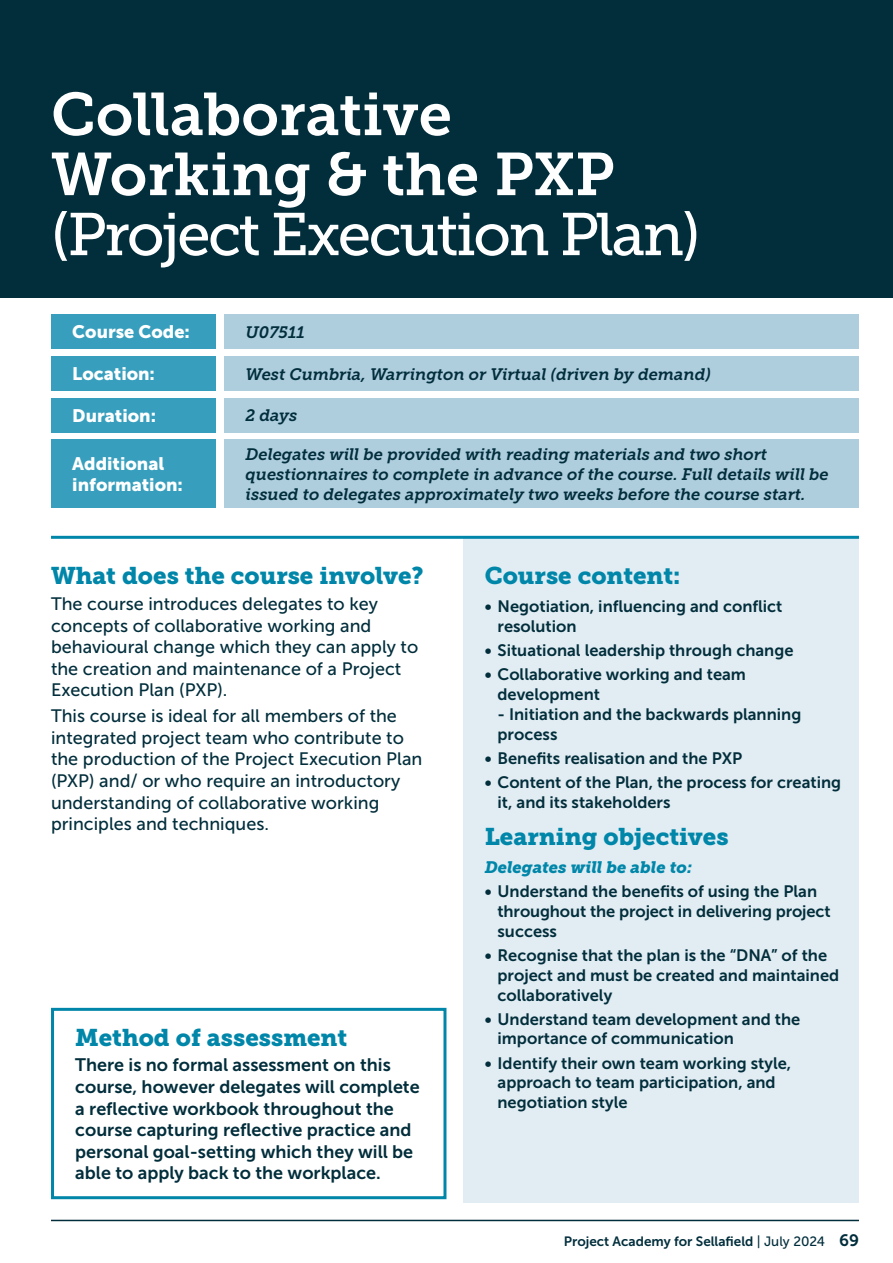
<style>
.page{position:relative;width:893px;height:1263px;background:#fff}
.page>*{position:absolute;margin:0;border:0;box-sizing:border-box;transform-origin:0 0}
.t1{font:60px/60px "Museo Slab 700";color:#fff}
.t2{font:24px "Museo Slab 900";color:#0086a9}
.t3{font:18px/21.6px "Museo Sans 500";color:#022e3c}
.t4{font:18px/21.6px "Museo Sans 700";color:#022e3c}
.t5{font:18px/21.6px "Museo Sans 900";color:#fff}
.t6{font:16.5px/19.8px "Museo Sans 700";color:#022e3c}
.t7{font:italic 16.5px/19.8px "Museo Slab 700";color:#022e3c}
.t8{font:italic 16.5px "Museo Slab 900";color:#0086a9}
.t9{font:13.5px "Museo Sans 700";color:#022e3c}
.s1{font-family:"Museo Slab 500"}
.s2{font-family:"Museo Sans 500"}
.s3{font-size:16.5px}
</style>
<div class="page">
<div style="left:0;top:0;width:893px;height:298px;background:#022e3c"></div>
<div style="left:51px;top:356px;width:165px;height:34px;background:#379fbd"></div>
<div style="left:224px;top:356px;width:635px;height:34px;background:#aecede"></div>
<div style="left:51px;top:315px;width:165px;height:34px;background:#379fbd"></div>
<div style="left:224px;top:315px;width:635px;height:34px;background:#aecede"></div>
<div style="left:51px;top:398px;width:165px;height:34px;background:#379fbd"></div>
<div style="left:224px;top:398px;width:635px;height:34px;background:#aecede"></div>
<div style="left:463px;top:537px;width:396px;height:666px;background:#e2edf3"></div>
<hr style="left:51px;top:536px;width:808px;height:3px;background:#0086a9">
<div style="left:51px;top:440px;width:165px;height:68px;background:#379fbd"></div>
<div style="left:224px;top:440px;width:635px;height:68px;background:#aecede"></div>
<div style="left:51px;top:1008px;width:395px;height:191px;border:3px solid #0086a9"></div>
<hr style="left:51px;top:1220px;width:808px;height:1px;background:#022e3c">
<p class="t1" style="left:51px;top:85px;width:651px">Collaborative<br>Working &amp; the PXP <span class="s1">(Project Execution Plan)</span></p>
<p class="t5" style="left:72px;top:321px;width:119px">Course Code:</p>
<p class="t7" style="left:246px;top:322px;width:61px">U07511</p>
<p class="t5" style="left:72px;top:363px;width:84px">Location:</p>
<p class="t7" style="left:246px;top:364px;width:467px">West Cumbria, Warrington or Virtual (driven by demand)</p>
<p class="t5" style="left:72px;top:405px;width:85px">Duration:</p>
<p class="t7" style="left:246px;top:406px;width:53px">2 days</p>
<p class="t5" style="left:72px;top:452px;width:112px">Additional information:</p>
<p class="t7" style="left:246px;top:445px;width:585px">Delegates will be provided with reading materials and two short questionnaires to complete in advance of the course. Full details will be issued to delegates approximately two weeks before the course start.</p>
<p class="t2" style="left:51px;top:562px;width:374px">What does the course involve?</p>
<p class="t3" style="left:51px;top:593px;width:369px">The course introduces delegates to key concepts of collaborative working and behavioural change which they can apply to the creation and maintenance of a Project Execution Plan (PXP).</p>
<p class="t3" style="left:51px;top:705px;width:373px">This course is ideal for all members of the integrated project team who contribute to the production of the Project Execution Plan (PXP) and/ or who require an introductory understanding of collaborative working principles and techniques.</p>
<p class="t2" style="left:75px;top:1023px;width:273px">Method of assessment</p>
<p class="t4" style="left:75px;top:1054px;width:346px">There is no formal assessment on this course, however delegates will complete a reflective workbook throughout the course capturing reflective practice and personal goal-setting which they will be able to apply back to the workplace.</p>
<p class="t2" style="left:485px;top:562px;width:197px">Course content:</p>
<p class="t6" style="left:497px;top:597px;width:286px;text-indent:-13px">• Negotiation, influencing and conflict resolution</p>
<p class="t6" style="left:485px;top:641px;width:310px">• Situational leadership through change</p>
<p class="t6" style="left:497px;top:665px;width:250px;text-indent:-13px">• Collaborative working and team development</p>
<p class="t6" style="left:497px;top:704px;width:305px">- Initiation and the backwards planning process</p>
<p class="t6" style="left:485px;top:748px;width:259px">• Benefits realisation and the PXP</p>
<p class="t6" style="left:497px;top:772px;width:345px;text-indent:-13px">• Content of the Plan, the process for creating it, and its stakeholders</p>
<p class="t2" style="left:485px;top:823px;width:245px">Learning objectives</p>
<p class="t8" style="left:485px;top:858px;width:209px">Delegates will be able to:</p>
<p class="t6" style="left:497px;top:882px;width:335px;text-indent:-13px">• Understand the benefits of using the Plan throughout the project in delivering project success</p>
<p class="t6" style="left:497px;top:945px;width:343px;text-indent:-13px">• Recognise that the plan is the “DNA” of the project and must be created and maintained collaboratively</p>
<p class="t6" style="left:497px;top:1009px;width:304px;text-indent:-13px">• Understand team development and the importance of communication</p>
<p class="t6" style="left:497px;top:1053px;width:295px;text-indent:-13px">• Identify their own team working style, approach to team participation, and negotiation style</p>
<p class="t9" style="left:564px;top:1234px;width:297px">Project Academy for Sellafield <span class="s2">| July 2024</span> <span class="s3">69</span></p>
</div>
